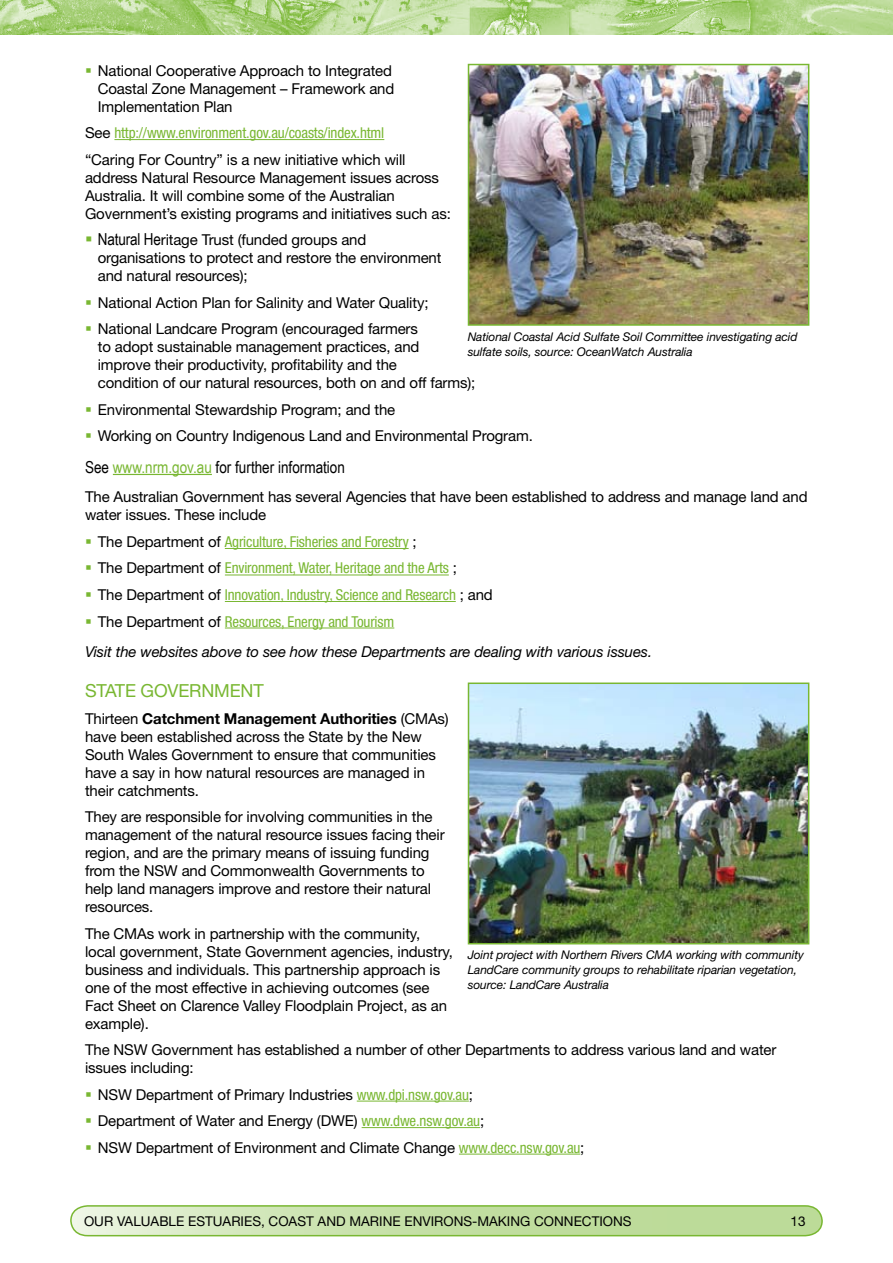
<style>
.page{position:relative;width:893px;height:1263px;background:#fff}
.page>*{position:absolute;margin:0;border:0;box-sizing:border-box;transform-origin:0 0}
.t1{font:18px "Helvetica Neue";letter-spacing:-.01em;color:#79b732}
.t2{font:16.5px "Arial Narrow";color:#000}
.t3{font:15px/18px "Helvetica Neue";letter-spacing:-.01em;color:#000}
.t4{font:condensed 15px/26.5px "Helvetica Neue";letter-spacing:-.01em;color:#79b732}
.t5{font:italic 15px/30.8px "Helvetica Neue";letter-spacing:-.01em;color:#000}
.t6{font:13.5px "Helvetica Neue";color:#000}
.t7{font:italic 12px/15px "Helvetica Neue";letter-spacing:-.01em;color:#000}
.s1{color:#79b732}
.s2{font-stretch:normal;color:#000}
.s3{font-family:"Arial Narrow";font-size:16.5px}
.s4{font-style:normal}
.s5{font-style:normal;font-stretch:condensed;color:#79b732}
.s6{font-weight:700}
.s7{font-stretch:condensed;color:#79b732}
</style>
<div class="page">
<svg style="left:70px;top:1205px;width:753px;height:32px;background:#c3dea3"></svg>
<img style="left:0;top:0;width:893px;height:34px">
<hr style="left:114px;top:139px;width:270px;height:1px;background:#79b732">
<hr style="left:113px;top:474px;width:99px;height:1px;background:#79b732">
<hr style="left:225px;top:548px;width:184px;height:1px;background:#79b732">
<hr style="left:225px;top:575px;width:224px;height:1px;background:#79b732">
<hr style="left:225px;top:601px;width:231px;height:1px;background:#79b732">
<hr style="left:225px;top:628px;width:169px;height:1px;background:#79b732">
<hr style="left:357px;top:1101px;width:112px;height:1px;background:#79b732">
<hr style="left:362px;top:1127px;width:118px;height:1px;background:#79b732">
<hr style="left:459px;top:1154px;width:121px;height:1px;background:#79b732">
<img style="left:471px;top:67px;width:335px;height:256px">
<div style="left:468px;top:64px;width:341px;height:262px;border:2px solid #79b732"></div>
<img style="left:471px;top:685px;width:335px;height:256px">
<div style="left:468px;top:682px;width:341px;height:262px;border:2px solid #79b732"></div>
<p class="t3" style="left:98px;top:61px;width:298px;text-indent:-13px"><span class="s1">▪</span> National Cooperative Approach to Integrated<br>Coastal Zone Management – Framework and<br>Implementation Plan</p>
<p class="t4" style="left:85px;top:119px;width:322px"><span class="s2">See</span> http://www.environment.gov.au/coasts/index.html <span class="s2">“Caring For Country” is a new initiative which will</span></p>
<p class="t3" style="left:85px;top:168px;width:367px">address Natural Resource Management issues across<br>Australia. It will combine some of the Australian<br>Government’s existing programs and initiatives such as:</p>
<p class="t3" style="left:98px;top:231px;width:345px;text-indent:-13px"><span class="s1">▪</span> <span class="s3">Natural He</span>ritage Trust (funded groups and organisations to protect and restore the environment and natural resources);</p>
<p class="t3" style="left:85px;top:293px;width:345px"><span class="s1">▪</span> National Action Plan for Salinity and Water Quality;</p>
<p class="t3" style="left:98px;top:320px;width:379px;text-indent:-13px"><span class="s1">▪</span> National Landcare Program (encouraged farmers<br>to adopt sustainable management practices, and improve their productivity, profitability and the<br>condition of our natural resources, both on and off farms);</p>
<p class="t3" style="left:85px;top:400px;width:312px"><span class="s1">▪</span> Environmental Stewardship Program; and the</p>
<p class="t3" style="left:85px;top:427px;width:449px"><span class="s1">▪</span> Working on Country Indigenous Land and Environmental Program.</p>
<p class="t2" style="left:85px;top:455px;width:261px">See <span class="s1">www.nrm.gov.au</span> for further information</p>
<p class="t3" style="left:85px;top:488px;width:724px">The Australian Government has several Agencies that have been established to address and manage land and water issues. These include</p>
<p class="t4" style="left:85px;top:528px;width:333px">▪ <span class="s2">The Department of</span> Agriculture, Fisheries and Forestry <span class="s2">;</span></p>
<p class="t4" style="left:85px;top:555px;width:373px">▪ <span class="s2">The Department of</span> Environment, Water, Heritage and the Arts <span class="s2">;</span></p>
<p class="t4" style="left:85px;top:581px;width:409px">▪ <span class="s2">The Department of</span> Innovation, Industry, Science and Research <span class="s2">; and</span></p>
<p class="t5" style="left:85px;top:605px;width:569px"><span class="s1">▪</span> <span class="s4">The Department of</span> <span class="s5">Resources, Energy and Tourism<br></span>Visit the websites above to see how these Departments are dealing with various issues.</p>
<p class="t1" style="left:85px;top:680px;width:180px">STATE GOVERNMENT</p>
<p class="t3" style="left:85px;top:709px;width:365px">Thirteen <span class="s6">Catchment Management Authorities</span> (CMAs) have been established across the State by the New South Wales Government to ensure that communities have a say in how natural resources are managed in their catchments.</p>
<p class="t3" style="left:85px;top:807px;width:361px">They are responsible for involving communities in the management of the natural resource issues facing their region, and are the primary means of issuing funding from the NSW and Commonwealth Governments to help land managers improve and restore their natural resources.</p>
<p class="t3" style="left:85px;top:924px;width:369px">The CMAs work in partnership with the community, local government, State Government agencies, industry, business and individuals. This partnership approach is one of the most effective in achieving outcomes (see Fact Sheet on Clarence Valley Floodplain Project, as an example).</p>
<p class="t3" style="left:85px;top:1040px;width:693px">The NSW Government has established a number of other Departments to address various land and water issues including:</p>
<p class="t3" style="left:85px;top:1085px;width:389px"><span class="s1">▪</span> NSW Department of Primary Industries <span class="s7">www.dpi.nsw.gov.au</span>;</p>
<p class="t3" style="left:85px;top:1111px;width:401px"><span class="s1">▪</span> Department of Water and Energy (DWE) <span class="s7">www.dwe.nsw.gov.au</span>;</p>
<p class="t3" style="left:85px;top:1138px;width:501px"><span class="s1">▪</span> NSW Department of Environment and Climate Change <span class="s7">www.decc.nsw.gov.au</span>;</p>
<p class="t7" style="left:468px;top:329px;width:331px">National Coastal Acid Sulfate Soil Committee investigating acid sulfate soils, source: OceanWatch Australia</p>
<p class="t7" style="left:468px;top:947px;width:337px">Joint project with Northern Rivers CMA working with community<br>LandCare community groups to rehabilitate riparian vegetation, source: LandCare Australia</p>
<p class="t6" style="left:84px;top:1213px;width:549px">OUR VALUABLE ESTUARIES, COAST AND MARINE ENVIRONS-MAKING CONNECTIONS</p>
<p class="t6" style="left:790px;top:1213px;width:17px">13</p>
</div>
